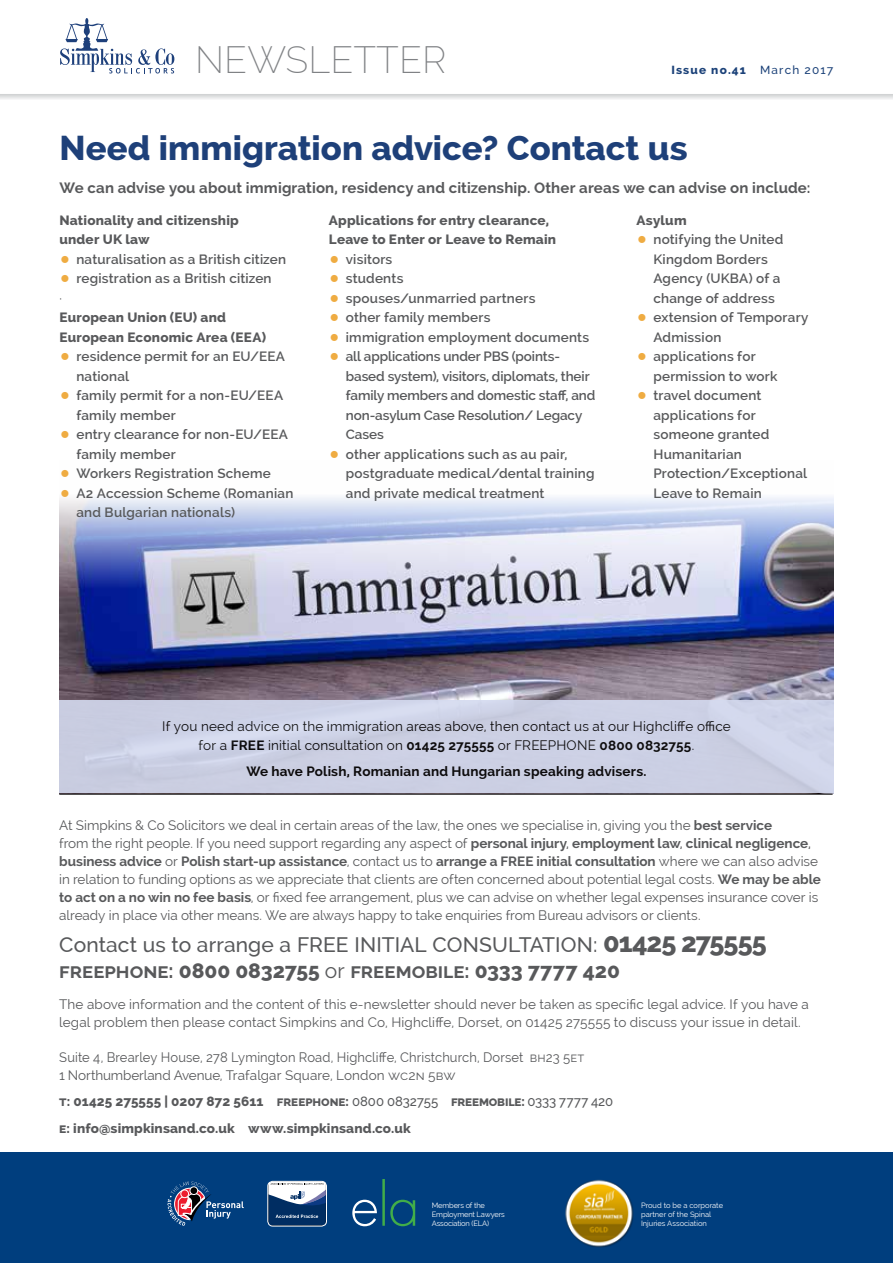
<style>
.page{position:relative;width:893px;height:1263px;background:#fff}
.page>*{position:absolute;margin:0;border:0;box-sizing:border-box;transform-origin:0 0}
.t1{font:200 37.35px "Raleway";color:#808285}
.t2{font:800 34.5px "Raleway";color:#1e4079}
.t3{font:800 27px "Raleway";letter-spacing:-.035em;color:#58595b}
.t4{font:800 21px "Raleway";color:#58595b}
.t5{font:500 21px "Raleway";letter-spacing:.005em;color:#58595b}
.t6{font:700 15px "Raleway";letter-spacing:.01em;color:#58595b}
.t7{font:13.5px/18px "Raleway";color:#58595b}
.t8{font:600 13.5px/19.5px "Raleway";letter-spacing:.015em;color:#58595b}
.t9{font:800 13.5px/19.5px "Raleway";letter-spacing:.015em;color:#58595b}
.t10{font:13.5px/19.5px "Raleway";letter-spacing:.015em;color:#000;text-align:center}
.t11{font:600 13.5px/19.5px "Raleway";letter-spacing:-.01em;color:#58595b}
.t12{font:13.5px/18px "Raleway";color:#58595b;scale:.96 1}
.t13{font:700 13.5px "Raleway";letter-spacing:.015em;color:#000}
.t14{font:800 11.7px "Raleway";letter-spacing:.1em;color:#1c4279}
.t15{font:7.5px/9px "Raleway";letter-spacing:-.005em;color:#fff}
.s1{font-weight:500}
.s2{font-weight:800;font-size:30px;color:#efac42}
.s3{font-weight:400}
.s4{font-weight:700}
.s5{font-weight:500;font-size:21px}
</style>
<div class="page">
<img style="left:59px;top:497px;width:775px;height:297px">
<div style="left:0;top:1152px;width:893px;height:111px;background:#003e7e"></div>
<img style="left:565px;top:1179px;width:69px;height:69px">
<svg style="left:168px;top:1181px;width:76px;height:45px"></svg>
<svg style="left:269px;top:1181px;width:57px;height:45px;background:#6680a0"></svg>
<div style="left:267px;top:1181px;width:60px;height:45px;border:1px solid #fff;border-radius:5px"></div>
<svg style="left:352px;top:1179px;width:63px;height:47px"></svg>
<svg style="left:60px;top:18px;width:114px;height:55px"></svg>
<div style="left:0;top:94px;width:893px;height:6px;background:#e3e4e5"></div>
<hr style="left:59px;top:794px;width:774px;height:1px;background:#000">
<div style="left:59px;top:701px;width:775px;height:92px;background:#ccd0e4"></div>
<h1 class="t1" style="left:195px;top:38px;width:253px">NEWSLETTER</h1>
<p class="t14" style="left:671px;top:63px;width:164px">Issue no.41 <span class="s1">March 2017</span></p>
<h2 class="t2" style="left:60px;top:128px;width:630px">Need immigration advice? Contact us</h2>
<p class="t6" style="left:59px;top:179px;width:752px">We can advise you about immigration, residency and citizenship. Other areas we can advise on include:</p>
<p class="t9" style="left:329px;top:210px;width:229px">Applications for entry clearance,<br>Leave to Enter or Leave to Remain</p>
<p class="t8" style="left:329px;top:249px;width:65px"><span class="s2">•</span> visitors</p>
<p class="t8" style="left:329px;top:269px;width:76px"><span class="s2">•</span> students</p>
<p class="t8" style="left:329px;top:288px;width:208px"><span class="s2">•</span> spouses/unmarried partners</p>
<p class="t8" style="left:329px;top:308px;width:163px"><span class="s2">•</span> other family members</p>
<p class="t8" style="left:329px;top:327px;width:262px"><span class="s2">•</span> immigration employment documents</p>
<p class="t11" style="left:346px;top:347px;width:251px;text-indent:-17px"><span class="s2">•</span> all applications under PBS (points&shy;based system), visitors, diplomats, their family members and domestic staff, and non-asylum Case Resolution/ Legacy<br>Cases</p>
<p class="t8" style="left:346px;top:444px;width:250px;text-indent:-17px"><span class="s2">•</span> other applications such as au pair, postgraduate medical/dental training and private medical treatment</p>
<p class="t9" style="left:636px;top:210px;width:52px">Asylum</p>
<p class="t8" style="left:653px;top:230px;width:131px;text-indent:-17px"><span class="s2">•</span> notifying the United<br>Kingdom Borders<br>Agency (UKBA) of a change of address</p>
<p class="t8" style="left:653px;top:308px;width:157px;text-indent:-17px"><span class="s2">•</span> extension of Temporary<br>Admission</p>
<p class="t8" style="left:653px;top:347px;width:126px;text-indent:-17px"><span class="s2">•</span> applications for permission to work</p>
<p class="t8" style="left:653px;top:386px;width:155px;text-indent:-17px"><span class="s2">•</span> travel document applications for someone granted<br>Humanitarian<br>Protection/Exceptional<br>Leave to Remain</p>
<p class="t9" style="left:59px;top:210px;width:181px">Nationality and citizenship under UK law</p>
<p class="t8" style="left:59px;top:249px;width:228px"><span class="s2">•</span> naturalisation as a British citizen</p>
<p class="t8" style="left:59px;top:269px;width:214px"><span class="s2">•</span> registration as a British citizen <span class="s3">·</span></p>
<p class="t9" style="left:59px;top:308px;width:208px">European Union (EU) and<br>European Economic Area (EEA)</p>
<p class="t8" style="left:76px;top:347px;width:210px;text-indent:-17px"><span class="s2">•</span> residence permit for an EU/EEA national</p>
<p class="t8" style="left:76px;top:386px;width:208px;text-indent:-17px"><span class="s2">•</span> family permit for a non-EU/EEA family member</p>
<p class="t8" style="left:76px;top:425px;width:213px;text-indent:-17px"><span class="s2">•</span> entry clearance for non-EU/EEA family member</p>
<p class="t8" style="left:59px;top:464px;width:213px"><span class="s2">•</span> Workers Registration Scheme</p>
<p class="t8" style="left:76px;top:483px;width:219px;text-indent:-17px"><span class="s2">•</span> A2 Accession Scheme (Romanian and Bulgarian nationals)</p>
<p class="t10" style="left:162px;top:716px;width:570px">If you need advice on the immigration areas above, then contact us at our Highcliffe office for a <span class="s4">FREE</span> initial consultation on <span class="s4">01425 275555</span> or FREEPHONE <span class="s4">0800 0832755</span>.</p>
<p class="t13" style="left:246px;top:763px;width:402px">We have Polish, Romanian and Hungarian speaking advisers.</p>
<p class="t7" style="left:59px;top:816px;width:763px">At Simpkins &amp; Co Solicitors we deal in certain areas of the law, the ones we specialise in, giving you the <span class="s4">best service<br></span>from the right people. If you need support regarding any aspect of <span class="s4">personal injury</span><span class="s1">,</span> <span class="s4">employment law</span><span class="s1">,</span> <span class="s4">clinical negligence</span><span class="s1">, </span><span class="s4">business advice</span> or <span class="s4">Polish start-up assistance</span>, contact us to <span class="s4">arrange a FREE initial consultation</span> where we can also advise in relation to funding options as we appreciate that clients are often concerned about potential legal costs. <span class="s4">We may be able to act on a no win no fee basis</span>, or fixed fee arrangement, plus we can advise on whether legal expenses insurance cover is already in place via other means. We are always happy to take enquiries from Bureau advisors or clients.</p>
<h3 class="t5" style="left:59px;top:932px;width:307px">Contact us to arrange a FREE initial</h3>
<h3 class="t5" style="left:433px;top:932px;width:87px">consultati</h3>
<h3 class="t3" style="left:561px;top:927px;width:207px"><span class="s5">on :</span> 01425 275555</h3>
<h3 class="t4" style="left:59px;top:959px;width:562px"><span class="s4">freephone:</span> 0800 0832755 <span class="s3">or</span> <span class="s4">freemobile:</span> 0333 7777 420</h3>
<p class="t7" style="left:59px;top:995px;width:751px">The above information and the content of this e-newsletter should never be taken as specific legal advice. If you have a legal problem then please contact Simpkins and Co, Highcliffe, Dorset, on 01425 275555 to discuss your issue in detail.</p>
<p class="t12" style="left:59px;top:1048px;width:549px">Suite 4, Brearley House, 278 Lymington Road, Highcliffe, Christchurch, Dorset bh23 5et<br>1 Northumberland Avenue, Trafalgar Square, London wc2n 5bw</p>
<p class="t9" style="left:59px;top:1088px;width:555px;line-height:26.5px">t: 01425 275555 | 0207 872 5611 freephone: <span class="s1">0800 0832755</span> freemobile: <span class="s1">0333 7777 420 </span>e: info@simpkinsand.co.uk www.simpkinsand.co.uk</p>
<p class="t15" style="left:432px;top:1201px;width:75px">Members of the<br>Employment Lawyers<br>Association (ELA)</p>
<p class="t15" style="left:641px;top:1201px;width:84px">Proud to be a corporate partner of the Spinal<br>Injuries Association</p>
</div>
